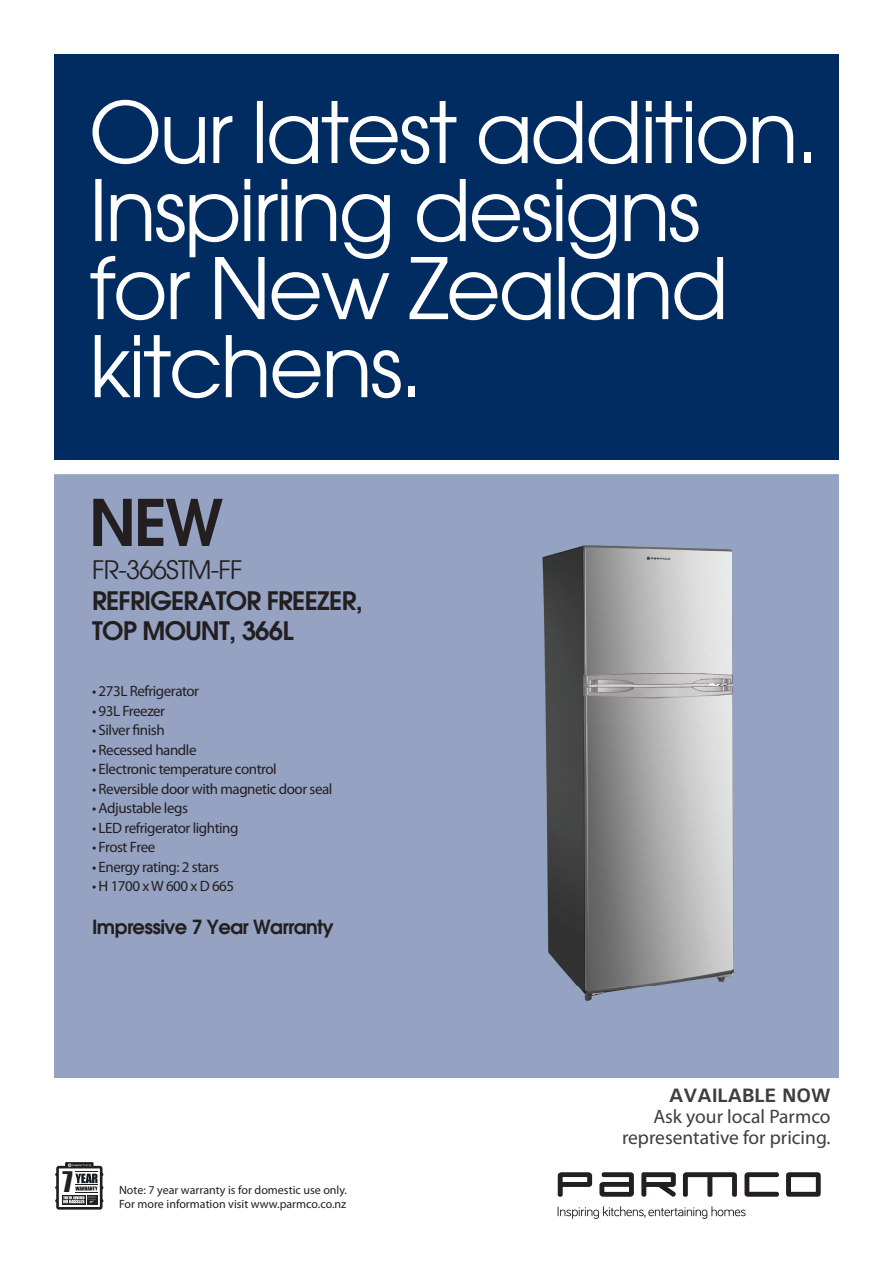
<style>
.page{position:relative;width:893px;height:1263px;background:#fff}
.page>*{position:absolute;margin:0;border:0;box-sizing:border-box;transform-origin:0 0}
.t1{font:84px/78px "Avant Garde";letter-spacing:-.03em;color:#fff}
.t2{font:600 63.75px "Avant Garde";color:#231f20}
.t3{font:26.1px "Impact";color:#231f20}
.t4{font:600 25.5px/30.6px "Avant Garde";letter-spacing:-.03em;color:#231f20}
.t5{font:25.5px "Avant Garde";letter-spacing:-.03em;color:#231f20}
.t6{font:19.5px/21px "Myriad Pro";color:#3e3e3f;text-align:right}
.t7{font:600 19.5px "Avant Garde";letter-spacing:-.03em;color:#231f20}
.t8{font:700 19.5px "Univers";color:#3e3e3f}
.t9{font:15px "Myriad Pro";letter-spacing:-.03em;color:#231f20}
.t10{font:12px/14.4px "Myriad Pro";color:#231f20}
.s1{color:#fff}
</style>
<div class="page">
<div style="left:54px;top:474px;width:785px;height:604px;background:#95a2c2"></div>
<div style="left:54px;top:54px;width:785px;height:405px;background:#002c62"></div>
<svg style="left:558px;top:1172px;width:34px;height:25px"></svg>
<svg style="left:599px;top:1172px;width:35px;height:25px"></svg>
<svg style="left:744px;top:1172px;width:35px;height:25px"></svg>
<svg style="left:641px;top:1172px;width:35px;height:25px"></svg>
<svg style="left:683px;top:1172px;width:54px;height:25px"></svg>
<svg style="left:786px;top:1172px;width:35px;height:25px"></svg>
<svg style="left:558px;top:1206px;width:188px;height:13px"></svg>
<img style="left:488px;top:513px;width:293px;height:526px">
<svg style="left:65px;top:1162px;width:29px;height:6px"></svg>
<svg style="left:56px;top:1163px;width:47px;height:46px"></svg>
<h1 class="t1" style="left:89px;top:94px;width:732px">Our latest addition.<br>Inspiring designs for New Zealand kitchens.</h1>
<h2 class="t2" style="left:89px;top:480px;width:135px">NEW</h2>
<h3 class="t5" style="left:92px;top:555px;width:152px">FR-366STM-FF</h3>
<h3 class="t4" style="left:92px;top:585px;width:272px">REFRIGERATOR FREEZER,<br>TOP MOUNT, 366L</h3>
<p class="t9" style="left:92px;top:682px;width:109px">• 273L Refrigerator</p>
<p class="t9" style="left:92px;top:701px;width:75px">• 93L Freezer</p>
<p class="t9" style="left:92px;top:721px;width:74px">• Silver finish</p>
<p class="t9" style="left:92px;top:740px;width:106px">• Recessed handle</p>
<p class="t9" style="left:92px;top:760px;width:186px">• Electronic temperature control</p>
<p class="t9" style="left:92px;top:779px;width:242px">• Reversible door with magnetic door seal</p>
<p class="t9" style="left:92px;top:799px;width:97px">• Adjustable legs</p>
<p class="t9" style="left:92px;top:818px;width:148px">• LED refrigerator lighting</p>
<p class="t9" style="left:92px;top:838px;width:65px">• Frost Free</p>
<p class="t9" style="left:92px;top:857px;width:129px">• Energy rating: 2 stars</p>
<p class="t9" style="left:92px;top:877px;width:144px">• H 1700 x W 600 x D 665</p>
<h3 class="t7" style="left:92px;top:914px;width:243px">Impressive 7 Year Warranty</h3>
<h3 class="t3" style="left:62px;top:1162px;width:12px">7</h3>
<p class="t10" style="left:119px;top:1182px;width:231px">Note: 7 year warranty is for domestic use only.<br>For more information visit www.parmco.co.nz<span class="s1">.</span></p>
<h3 class="t8" style="left:669px;top:1083px;width:163px">AVAILABLE NOW</h3>
<h3 class="t6" style="left:622px;top:1105px;width:210px">Ask your local Parmco representative for pricing.</h3>
</div>
